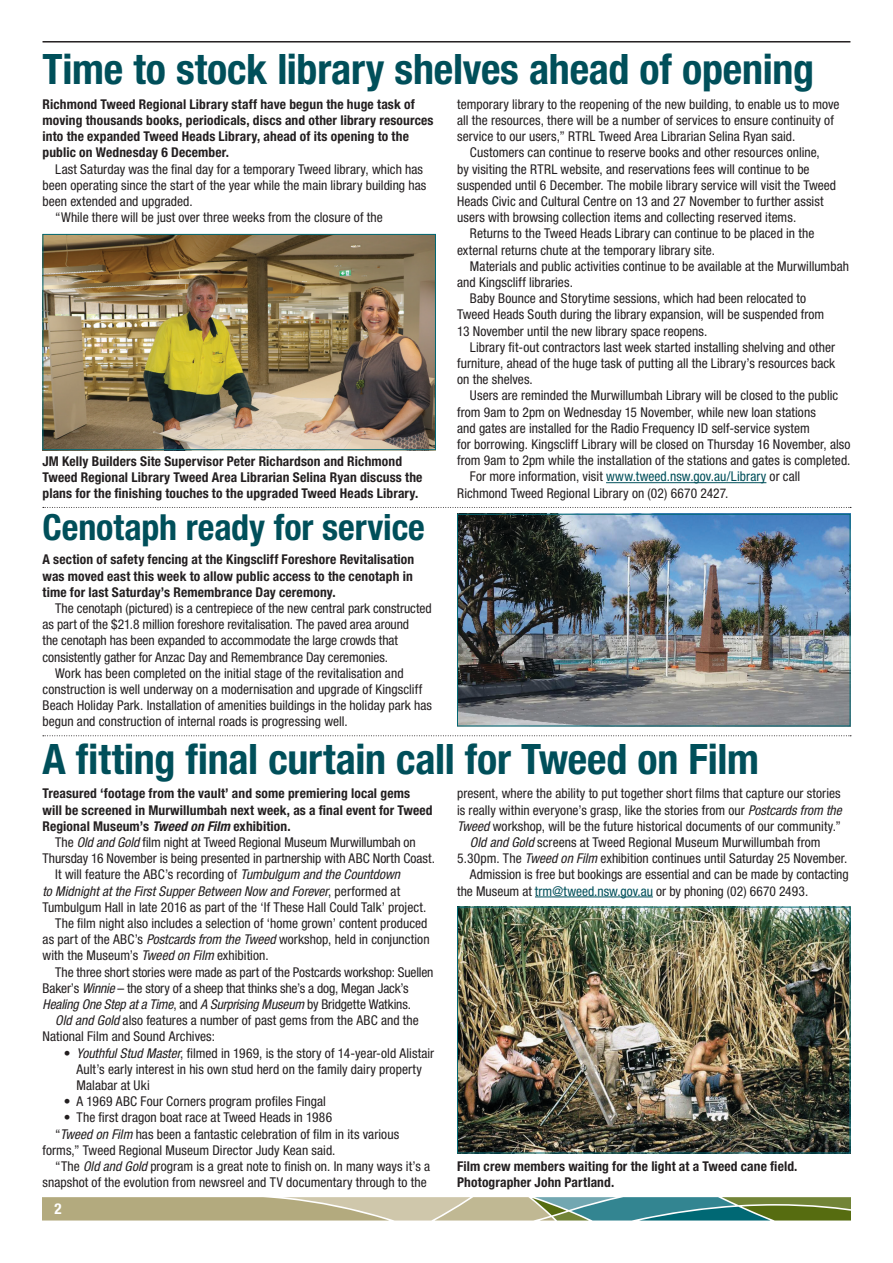
<style>
.page{position:relative;width:893px;height:1263px;background:#fff}
.page>*{position:absolute;margin:0;border:0;box-sizing:border-box;transform-origin:0 0}
.H1{font:700 condensed 42px "Helvetica Neue LT Std";letter-spacing:-.005em;color:#004f5a}
.H2{font:700 condensed 36px "Helvetica Neue LT Std";letter-spacing:-.005em;color:#004f5a}
.t1{font:700 condensed 15px "Helvetica Neue LT Std";color:#fff}
.body{font:condensed 13.5px/16.2px "Helvetica Neue LT Std";letter-spacing:.005em;color:#231f20}
.intro{font:700 condensed 13.5px/16.2px "Helvetica Neue LT Std";letter-spacing:.01em;color:#231f20}
.s1{color:#004f5a}
.s2{font-style:italic}
</style>
<div class="page">
<svg style="left:43px;top:1197px;width:807px;height:23px;background:#96a484"></svg>
<hr style="left:43px;top:41px;width:807px;height:2px;background:#231f20">
<hr style="left:535px;top:896px;width:118px;height:1px;background:#004f5a">
<img style="left:459px;top:909px;width:389px;height:242px">
<div style="left:457px;top:907px;width:393px;height:246px;border:1px solid #006874"></div>
<svg style="left:43px;top:735px;width:808px;height:1px"></svg>
<svg style="left:43px;top:507px;width:808px;height:1px"></svg>
<hr style="left:606px;top:482px;width:160px;height:1px;background:#004f5a">
<img style="left:45px;top:236px;width:389px;height:212px">
<div style="left:43px;top:234px;width:393px;height:216px;border:1px solid #006874"></div>
<img style="left:459px;top:516px;width:389px;height:208px">
<div style="left:457px;top:514px;width:393px;height:212px;border:1px solid #006874"></div>
<h2 class="H1" style="left:43px;top:44px;width:773px">Time to stock library shelves ahead of opening</h2>
<p class="intro" style="left:43px;top:96px;width:393px">Richmond Tweed Regional Library staff have begun the huge task of moving thousands books, periodicals, discs and other library resources into the expanded Tweed Heads Library, ahead of its opening to the public on Wednesday 6 December.</p>
<p class="body" style="left:43px;top:161px;width:385px;text-indent:13px">Last Saturday was the final day for a temporary Tweed library, which has been operating since the start of the year while the main library building has been extended and upgraded.</p>
<p class="body" style="left:55px;top:209px;width:329px">“While there will be just over three weeks from the closure of the</p>
<p class="body" style="left:457px;top:96px;width:384px">temporary library to the reopening of the new building, to enable us to move all the resources, there will be a number of services to ensure continuity of service to our users,” RTRL Tweed Area Librarian Selina Ryan said.</p>
<p class="body" style="left:457px;top:144px;width:381px;text-indent:13px">Customers can continue to reserve books and other resources online,<br>by visiting the RTRL website, and reservations fees will continue to be suspended until 6 December. The mobile library service will visit the Tweed Heads Civic and Cultural Centre on 13 and 27 November to further assist users with browsing collection items and collecting reserved items.</p>
<p class="body" style="left:457px;top:225px;width:359px;text-indent:13px">Returns to the Tweed Heads Library can continue to be placed in the external returns chute at the temporary library site.</p>
<p class="body" style="left:457px;top:258px;width:393px;text-indent:13px">Materials and public activities continue to be available at the Murwillumbah and Kingscliff libraries.</p>
<p class="body" style="left:457px;top:290px;width:369px;text-indent:13px">Baby Bounce and Storytime sessions, which had been relocated to<br>Tweed Heads South during the library expansion, will be suspended from<br>13 November until the new library space reopens.</p>
<p class="body" style="left:457px;top:339px;width:380px;text-align:justify;text-indent:13px">Library fit-out contractors last week started installing shelving and other furniture, ahead of the huge task of putting all the Library’s resources back on the shelves.</p>
<p class="body" style="left:457px;top:387px;width:395px;text-indent:13px">Users are reminded the Murwillumbah Library will be closed to the public from 9am to 2pm on Wednesday 15 November, while new loan stations<br>and gates are installed for the Radio Frequency ID self-service system<br>for borrowing. Kingscliff Library will be closed on Thursday 16 November, also from 9am to 2pm while the installation of the stations and gates is completed.</p>
<p class="body" style="left:457px;top:468px;width:345px;text-indent:13px">For more information, visit <span class="s1">www.tweed.nsw.gov.au/Library</span> or call<br>Richmond Tweed Regional Library on (02) 6670 2427.</p>
<p class="intro" style="left:43px;top:453px;width:381px">JM Kelly Builders Site Supervisor Peter Richardson and Richmond<br>Tweed Regional Library Tweed Area Librarian Selina Ryan discuss the plans for the finishing touches to the upgraded Tweed Heads Library.</p>
<h3 class="H2" style="left:43px;top:505px;width:384px">Cenotaph ready for service</h3>
<p class="intro" style="left:43px;top:551px;width:373px;text-align:justify">A section of safety fencing at the Kingscliff Foreshore Revitalisation was moved east this week to allow public access to the cenotaph in time for last Saturday’s Remembrance Day ceremony.</p>
<p class="body" style="left:43px;top:600px;width:391px;text-indent:13px">The cenotaph (pictured) is a centrepiece of the new central park constructed as part of the $21.8 million foreshore revitalisation. The paved area around<br>the cenotaph has been expanded to accommodate the large crowds that consistently gather for Anzac Day and Remembrance Day ceremonies.</p>
<p class="body" style="left:43px;top:665px;width:391px;text-indent:13px">Work has been completed on the initial stage of the revitalisation and construction is well underway on a modernisation and upgrade of Kingscliff Beach Holiday Park. Installation of amenities buildings in the holiday park has begun and construction of internal roads is progressing well.</p>
<h2 class="H1" style="left:43px;top:733px;width:718px">A fitting final curtain call for Tweed on Film</h2>
<p class="intro" style="left:43px;top:785px;width:392px">Treasured ‘footage from the vault’ and some premiering local gems will be screened in Murwillumbah next week, as a final event for Tweed<br>Regional Museum’s <span class="s2">Tweed on Film</span> exhibition.</p>
<p class="body" style="left:43px;top:834px;width:394px;text-align:center">The <span class="s2">Old and Gold</span> film night at Tweed Regional Museum Murwillumbah on<br>Thursday 16 November is being presented in partnership with ABC North Coast.</p>
<p class="body" style="left:43px;top:866px;width:385px;text-indent:13px">It will feature the ABC’s recording of <span class="s2">Tumbulgum and the Countdown<br>to Midnight at the First Supper Between Now and Forever</span>, performed at<br>Tumbulgum Hall in late 2016 as part of the ‘If These Hall Could Talk’ project.</p>
<p class="body" style="left:43px;top:915px;width:389px;text-indent:13px">The film night also includes a selection of ‘home grown’ content produced as part of the ABC’s <span class="s2">Postcards from the Tweed</span> workshop, held in conjunction with the Museum’s <span class="s2">Tweed on Film</span> exhibition.</p>
<p class="body" style="left:43px;top:964px;width:392px;text-indent:13px">The three short stories were made as part of the Postcards workshop: Suellen<br>Baker’s <span class="s2">Winnie</span> – the story of a sheep that thinks she’s a dog, Megan Jack’s<br><span class="s2">Healing One Step at a Time</span>, and <span class="s2">A Surprising Museum</span> by Bridgette Watkins.</p>
<p class="body" style="left:43px;top:1012px;width:378px;text-indent:13px"><span class="s2">Old and Gold</span> also features a number of past gems from the ABC and the<br>National Film and Sound Archives:</p>
<p class="body" style="left:77px;top:1045px;width:359px;text-indent:-13px">• <span class="s2">Youthful Stud Master</span>, filmed in 1969, is the story of 14-year-old Alistair<br>Ault’s early interest in his own stud herd on the family dairy property<br>Malabar at Uki</p>
<p class="body" style="left:64px;top:1093px;width:264px">• A 1969 ABC Four Corners program profiles Fingal</p>
<p class="body" style="left:64px;top:1109px;width:270px">• The first dragon boat race at Tweed Heads in 1986</p>
<p class="body" style="left:43px;top:1126px;width:358px;text-indent:13px">“<span class="s2">Tweed on Film</span> has been a fantastic celebration of film in its various forms,” Tweed Regional Museum Director Judy Kean said.</p>
<p class="body" style="left:43px;top:1158px;width:389px;text-align:right">“The <span class="s2">Old and Gold</span> program is a great note to finish on. In many ways it’s a snapshot of the evolution from newsreel and TV documentary through to the</p>
<p class="body" style="left:457px;top:785px;width:386px;text-align:justify">present, where the ability to put together short films that capture our stories is really within everyone’s grasp, like the stories from our <span class="s2">Postcards from the Tweed</span> workshop, will be the future historical documents of our community.”</p>
<p class="body" style="left:457px;top:834px;width:392px;text-indent:13px"><span class="s2">Old and Gold</span> screens at Tweed Regional Museum Murwillumbah from<br>5.30pm. The <span class="s2">Tweed on Film</span> exhibition continues until Saturday 25 November.</p>
<p class="body" style="left:457px;top:866px;width:393px;text-indent:13px">Admission is free but bookings are essential and can be made by contacting the Museum at <span class="s1">trm@tweed.nsw.gov.au</span> or by phoning (02) 6670 2493.</p>
<p class="intro" style="left:457px;top:1158px;width:342px">Film crew members waiting for the light at a Tweed cane field.<br>Photographer John Partland.</p>
<p class="t1" style="left:55px;top:1200px;width:9px">2</p>
</div>
